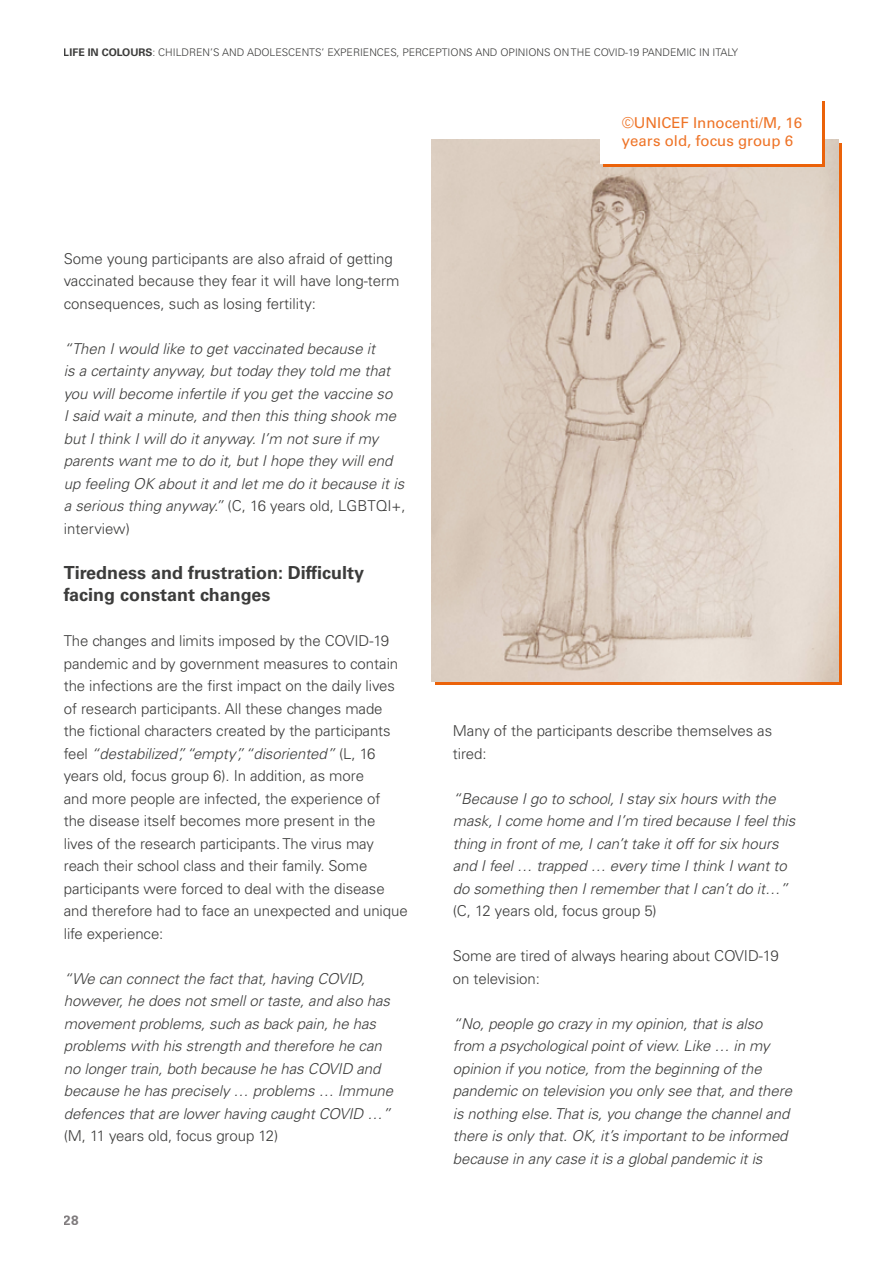
<style>
.page{position:relative;width:893px;height:1263px;background:#fff}
.page>*{position:absolute;margin:0;border:0;box-sizing:border-box;transform-origin:0 0}
.t1{font:700 18px/22.5px "Univers LT Std";color:#3c3c3b}
.t2{font:italic 300 15px/22.5px "Univers LT Std";letter-spacing:-.005em;color:#3c3c3b}
.t3{font:300 15px/22.5px "Univers LT Std";letter-spacing:-.005em;color:#3c3c3b}
.t4{font:15px/18px "Univers LT Std";color:#ee7326}
.t5{font:700 13.5px "Univers LT Std";color:#7f7b7d}
.t6{font:300 10.5px "Univers LT Std";color:#3c3c3b}
.s1{font-weight:700}
.s2{font-style:normal}
.s3{font-style:italic}
</style>
<div class="page">
<img style="left:432px;top:140px;width:406px;height:541px">
<div style="left:604px;top:102px;width:221px;height:65px;background:#eb6209"></div>
<div style="left:601px;top:98px;width:221px;height:66px;background:#fff"></div>
<p class="t6" style="left:64px;top:46px;width:676px"><span class="s1">LIFE IN COLOURS</span>: CHILDREN’S AND ADOLESCENTS’ EXPERIENCES, PERCEPTIONS AND OPINIONS ON THE COVID-19 PANDEMIC IN ITALY</p>
<p class="t3" style="left:64px;top:247px;width:337px">Some young participants are also afraid of getting vaccinated because they fear it will have long-term consequences, such as losing fertility:</p>
<p class="t2" style="left:64px;top:337px;width:343px">“Then I would like to get vaccinated because it<br>is a certainty anyway, but today they told me that you will become infertile if you get the vaccine so<br>I said wait a minute, and then this thing shook me but I think I will do it anyway. I’m not sure if my parents want me to do it, but I hope they will end up feeling OK about it and let me do it because it is a serious thing anyway.” <span class="s2">(C, 16 years old, LGBTQI+, interview)</span></p>
<p class="t1" style="left:64px;top:561px;width:302px">Tiredness and frustration: Difficulty facing constant changes</p>
<p class="t3" style="left:64px;top:630px;width:345px">The changes and limits imposed by the COVID-19 pandemic and by government measures to contain the infections are the first impact on the daily lives of research participants. All these changes made the fictional characters created by the participants feel <span class="s3">“destabilized”, “empty”, “disoriented”</span> (L, 16 years old, focus group 6). In addition, as more<br>and more people are infected, the experience of<br>the disease itself becomes more present in the lives of the research participants. The virus may reach their school class and their family. Some participants were forced to deal with the disease and therefore had to face an unexpected and unique life experience:</p>
<p class="t2" style="left:64px;top:967px;width:331px">“We can connect the fact that, having COVID, however, he does not smell or taste, and also has movement problems, such as back pain, he has problems with his strength and therefore he can no longer train, both because he has COVID and because he has precisely … problems … Immune defences that are lower having caught COVID …”</p>
<p class="t3" style="left:64px;top:1125px;width:216px">(M, 11 years old, focus group 12)</p>
<p class="t5" style="left:64px;top:1212px;width:17px">28</p>
<p class="t4" style="left:622px;top:113px;width:182px">©UNICEF Innocenti/M, 16 years old, focus group 6</p>
<p class="t3" style="left:453px;top:720px;width:321px">Many of the participants describe themselves as tired:</p>
<p class="t2" style="left:453px;top:787px;width:344px">“Because I go to school, I stay six hours with the mask, I come home and I’m tired because I feel this thing in front of me, I can’t take it off for six hours and I feel … trapped … every time I think I want to do something then I remember that I can’t do it…”</p>
<p class="t3" style="left:453px;top:900px;width:205px">(C, 12 years old, focus group 5)</p>
<p class="t3" style="left:453px;top:945px;width:327px">Some are tired of always hearing about COVID-19 on television:</p>
<p class="t2" style="left:453px;top:1012px;width:341px">“No, people go crazy in my opinion, that is also from a psychological point of view. Like … in my opinion if you notice, from the beginning of the pandemic on television you only see that, and there is nothing else. That is, you change the channel and there is only that. OK, it’s important to be informed because in any case it is a global pandemic it is</p>
</div>
